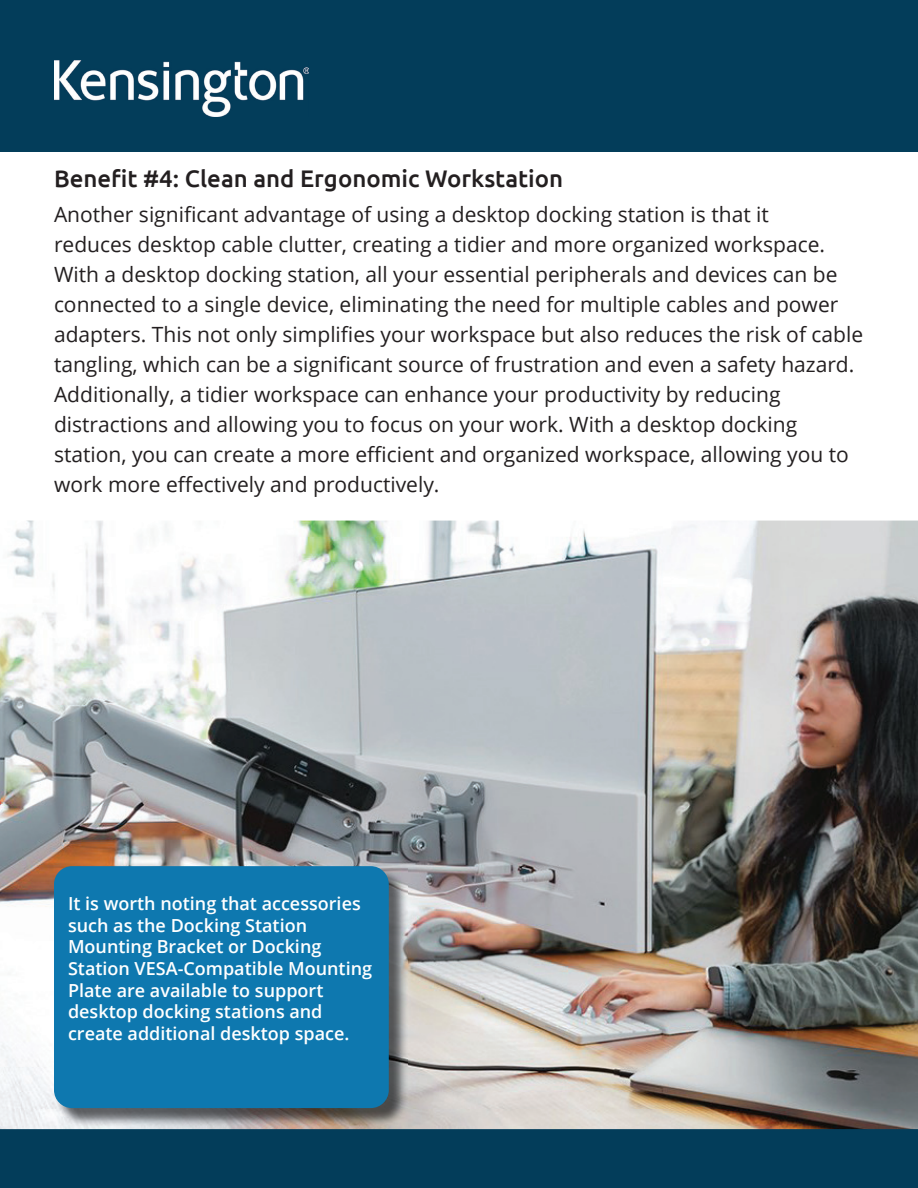
<style>
.page{position:relative;width:918px;height:1188px;background:#fff}
.page>*{position:absolute;margin:0;border:0;box-sizing:border-box;transform-origin:0 0}
.t1{font:500 24px "Ubuntu";color:#231f20}
.t2{font:21px/30px "Open Sans";color:#231f20}
.t3{font:600 18px/21.6px "Open Sans";color:#fff}
</style>
<div class="page">
<div style="left:0;top:0;width:918px;height:151px;background:#033d5a"></div>
<img style="left:54px;top:61px;width:255px;height:55px">
<div style="left:0;top:1130px;width:918px;height:58px;background:#033d5a"></div>
<img style="left:0;top:521px;width:918px;height:608px">
<img style="left:56px;top:868px;width:352px;height:259px">
<div style="left:54px;top:866px;width:335px;height:242px;background:#0e78af;border-radius:18px"></div>
<p class="t1" style="left:54px;top:163px;width:511px">Benefit #4: Clean and Ergonomic Workstation</p>
<p class="t2" style="left:54px;top:199px;width:811px">Another significant advantage of using a desktop docking station is that it<br>reduces desktop cable clutter, creating a tidier and more organized workspace.<br>With a desktop docking station, all your essential peripherals and devices can be connected to a single device, eliminating the need for multiple cables and power adapters. This not only simplifies your workspace but also reduces the risk of cable tangling, which can be a significant source of frustration and even a safety hazard.<br>Additionally, a tidier workspace can enhance your productivity by reducing distractions and allowing you to focus on your work. With a desktop docking station, you can create a more efficient and organized workspace, allowing you to work more effectively and productively.</p>
<p class="t3" style="left:68px;top:892px;width:306px">It is worth noting that accessories such as the Docking Station<br>Mounting Bracket or Docking<br>Station VESA-Compatible Mounting<br>Plate are available to support desktop docking stations and create additional desktop space.</p>
</div>
